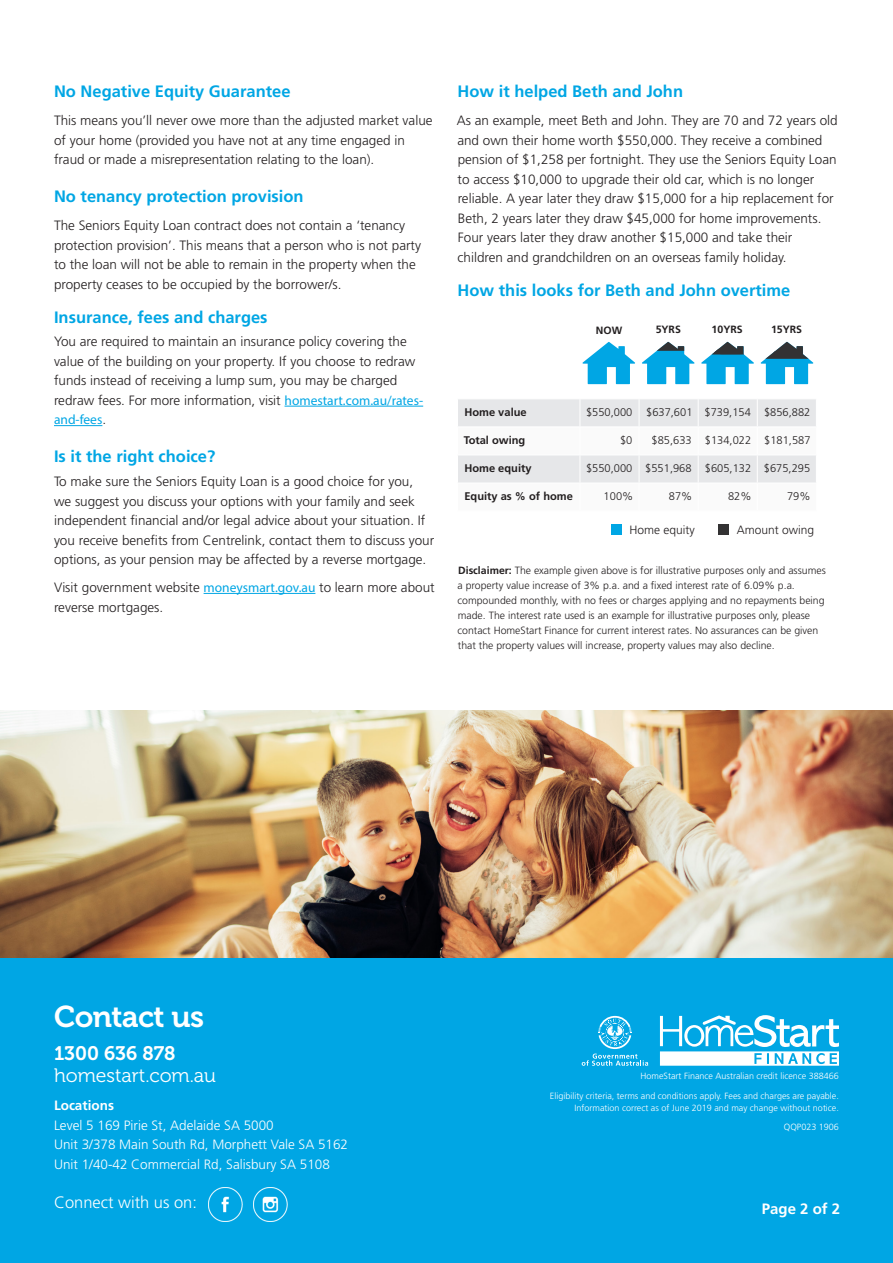
<style>
.page{position:relative;width:893px;height:1263px;background:#fff}
.page>*{position:absolute;margin:0;border:0;box-sizing:border-box;transform-origin:0 0}
.body_copy{font:30px "Museo 700";letter-spacing:-.02em;color:#fff}
.body_copy-2{font:19.5px/22.5px "Museo 300";color:#fff}
.Head_C{font:700 16.5px "Frutiger";color:#00a6e4}
.body_copy-3{font:300 16.5px "Frutiger";color:#fff}
.body_copy-4{font:700 15px "Frutiger";color:#fff}
.body_copy-5{font:300 13.5px/19.5px "Frutiger";color:#231f20}
.Head_C-2{font:300 13.5px/19.5px "Frutiger";color:#231f20}
.body_copy-6{font:300 13.5px "Frutiger";color:#fff}
.body_copy-7{font:700 13.5px "Frutiger";color:#fff}
.body_copy-8{font:300 12px "Frutiger";color:#231f20}
.Head_C-3{font:300 11.1px "Frutiger";color:#231f20}
.Head_C-4{font:700 11.1px "Frutiger";color:#231f20}
.body_copy-9{font:300 10.5px/15px "Frutiger";color:#231f20}
.Head_C-5{font:700 10.5px "Frutiger";color:#231f20}
.disclaimer{font:300 9px/12px "Frutiger";color:#fff;text-align:right}
.s1{font-family:"Myriad Pro";font-weight:400;color:#00a6e4}
.s2{font-weight:700}
.s3{font-family:"Museo 700"}
</style>
<div class="page">
<div style="left:0;top:958px;width:893px;height:305px;background:#00a6e4"></div>
<img style="left:208px;top:1187px;width:35px;height:34px">
<img style="left:253px;top:1187px;width:35px;height:34px">
<hr style="left:285px;top:406px;width:138px;height:1px;background:#00a6e4">
<hr style="left:54px;top:425px;width:48px;height:1px;background:#00a6e4">
<hr style="left:204px;top:593px;width:111px;height:1px;background:#00a6e4">
<svg style="left:582px;top:1016px;width:66px;height:50px"></svg>
<svg style="left:660px;top:1015px;width:179px;height:51px"></svg>
<svg style="left:582px;top:342px;width:53px;height:42px"></svg>
<svg style="left:458px;top:399px;width:358px;height:84px"></svg>
<div style="left:612px;top:525px;width:10px;height:10px;background:#00a6e4"></div>
<div style="left:719px;top:525px;width:10px;height:10px;background:#333233"></div>
<svg style="left:761px;top:342px;width:52px;height:42px"></svg>
<svg style="left:642px;top:342px;width:52px;height:42px"></svg>
<svg style="left:701px;top:342px;width:53px;height:42px"></svg>
<img style="left:0;top:710px;width:893px;height:247px">
<p class="Head_C" style="left:54px;top:82px;width:238px">No Negative Equity Guarantee</p>
<p class="body_copy-5" style="left:54px;top:111px;width:380px">This means you’ll never owe more than the adjusted market value of your home (provided you have not at any time engaged in fraud or made a misrepresentation relating to the loan).</p>
<p class="Head_C" style="left:54px;top:187px;width:251px">No tenancy protection provision</p>
<p class="Head_C-2" style="left:54px;top:216px;width:369px">The Seniors Equity Loan contract does not contain a ‘tenancy protection provision’. This means that a person who is not party to the loan will not be able to remain in the property when the property ceases to be occupied by the borrower/s.</p>
<p class="Head_C" style="left:54px;top:307px;width:215px">Insurance, fees and charges</p>
<p class="body_copy-5" style="left:54px;top:332px;width:371px">You are required to maintain an insurance policy covering the value of the building on your property. If you choose to redraw funds instead of receiving a lump sum, you may be charged redraw fees. For more information, visit <span class="s1">homestart.com.au/rates&shy;and-fees</span>.</p>
<p class="Head_C" style="left:54px;top:447px;width:163px">Is it the right choice?</p>
<p class="body_copy-5" style="left:54px;top:472px;width:382px">To make sure the Seniors Equity Loan is a good choice for you,<br>we suggest you discuss your options with your family and seek independent financial and/or legal advice about your situation. If you receive benefits from Centrelink, contact them to discuss your options, as your pension may be affected by a reverse mortgage.</p>
<p class="body_copy-5" style="left:54px;top:578px;width:382px">Visit government website <span class="s1">moneysmart.gov.au</span> to learn more about reverse mortgages.</p>
<p class="Head_C" style="left:458px;top:82px;width:227px">How it helped Beth and John</p>
<p class="Head_C-2" style="left:457px;top:111px;width:382px">As an example, meet Beth and John. They are 70 and 72 years old and own their home worth $550,000. They receive a combined pension of $1,258 per fortnight. They use the Seniors Equity Loan to access $10,000 to upgrade their old car, which is no longer reliable. A year later they draw $15,000 for a hip replacement for Beth, 2 years later they draw $45,000 for home improvements.<br>Four years later they draw another $15,000 and take their children and grandchildren on an overseas family holiday.</p>
<p class="Head_C" style="left:458px;top:280px;width:334px">How this looks for Beth and John overtime</p>
<p class="Head_C-5" style="left:596px;top:324px;width:28px">NOW</p>
<p class="Head_C-5" style="left:656px;top:323px;width:27px">5YRS</p>
<p class="Head_C-5" style="left:712px;top:323px;width:33px">10YRS</p>
<p class="Head_C-5" style="left:771px;top:323px;width:33px">15YRS</p>
<p class="Head_C-4" style="left:464px;top:405px;width:64px">Home value</p>
<p class="Head_C-3" style="left:586px;top:405px;width:48px">$550,000</p>
<p class="Head_C-3" style="left:646px;top:405px;width:48px">$637,601</p>
<p class="Head_C-3" style="left:704px;top:405px;width:48px">$739,154</p>
<p class="Head_C-3" style="left:764px;top:405px;width:48px">$856,882</p>
<p class="Head_C-4" style="left:464px;top:433px;width:63px">Total owing</p>
<p class="Head_C-3" style="left:620px;top:434px;width:14px">$0</p>
<p class="Head_C-3" style="left:652px;top:434px;width:42px">$85,633</p>
<p class="Head_C-3" style="left:705px;top:434px;width:48px">$134,022</p>
<p class="Head_C-3" style="left:764px;top:434px;width:48px">$181,587</p>
<p class="Head_C-4" style="left:464px;top:461px;width:69px">Home equity</p>
<p class="Head_C-3" style="left:586px;top:462px;width:48px">$550,000</p>
<p class="Head_C-3" style="left:645px;top:462px;width:48px">$551,968</p>
<p class="Head_C-3" style="left:705px;top:462px;width:48px">$605,132</p>
<p class="Head_C-3" style="left:764px;top:462px;width:48px">$675,295</p>
<p class="Head_C-4" style="left:464px;top:489px;width:110px">Equity as % of home</p>
<p class="Head_C-3" style="left:604px;top:490px;width:31px">100%</p>
<p class="Head_C-3" style="left:669px;top:490px;width:25px">87%</p>
<p class="Head_C-3" style="left:728px;top:490px;width:25px">82%</p>
<p class="Head_C-3" style="left:787px;top:490px;width:25px">79%</p>
<p class="body_copy-8" style="left:629px;top:523px;width:67px">Home equity</p>
<p class="body_copy-8" style="left:737px;top:523px;width:79px">Amount owing</p>
<p class="body_copy-9" style="left:458px;top:563px;width:370px"><span class="s2">Disclaimer:</span> The example given above is for illustrative purposes only and assumes a property value increase of 3% p.a. and a fixed interest rate of 6.09% p.a. compounded monthly, with no fees or charges applying and no repayments being made. The interest rate used is an example for illustrative purposes only, please contact HomeStart Finance for current interest rates. No assurances can be given that the property values will increase, property values may also decline.</p>
<p class="body_copy" style="left:54px;top:1000px;width:152px">Contact us</p>
<p class="body_copy-2" style="left:54px;top:1042px;width:164px"><span class="s3">1300 636 878 </span>homestart.com.au</p>
<p class="body_copy-7" style="left:54px;top:1098px;width:61px">Locations</p>
<p class="body_copy-6" style="left:54px;top:1117px;width:221px">Level 5 169 Pirie St, Adelaide SA 5000</p>
<p class="body_copy-6" style="left:54px;top:1137px;width:296px">Unit 3/378 Main South Rd, Morphett Vale SA 5162</p>
<p class="body_copy-6" style="left:54px;top:1156px;width:277px">Unit 1/40-42 Commercial Rd, Salisbury SA 5108</p>
<p class="body_copy-3" style="left:54px;top:1193px;width:145px">Connect with us on:</p>
<p class="disclaimer" style="left:641px;top:1069px;width:200px">HomeStart Finance Australian credit licence 388466</p>
<p class="disclaimer" style="left:550px;top:1090px;width:291px">Eligibility criteria, terms and conditions apply. Fees and charges are payable.<br>Information correct as of June 2019 and may change without notice.</p>
<p class="disclaimer" style="left:784px;top:1121px;width:57px">QQP023 1906</p>
<p class="body_copy-4" style="left:762px;top:1199px;width:80px">Page 2 of 2</p>
</div>
